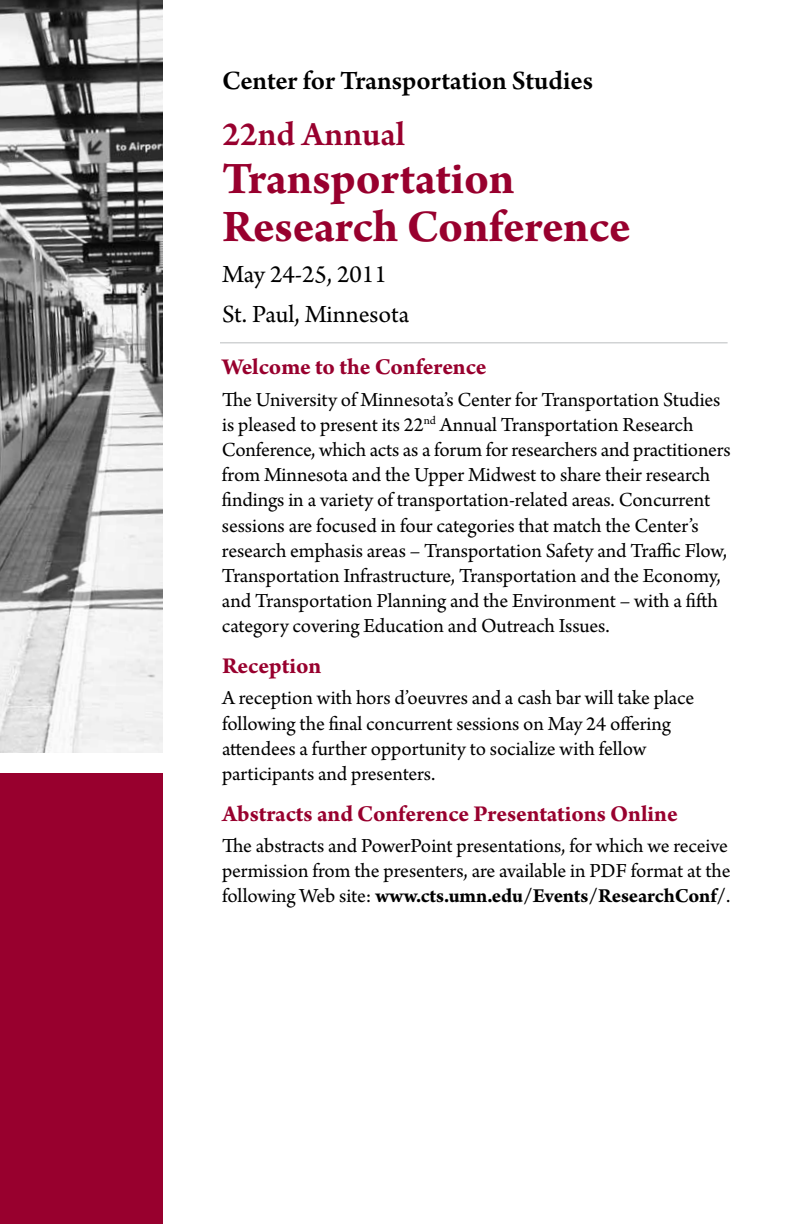
<style>
.page{position:relative;width:792px;height:1224px;background:#fff}
.page>*{position:absolute;margin:0;border:0;box-sizing:border-box;transform-origin:0 0}
.t1{font:700 48px/48px "Arno Pro";letter-spacing:-.005em;color:#98002e}
.t2{font:600 36px "Arno Pro";color:#98002e}
.t3{font:600 28px "Arno Pro";color:#000}
.t4{font:26px/40px "Arno Pro";color:#000}
.t5{font:700 24px "Arno Pro";letter-spacing:-.005em;color:#98002e}
.t6{font:21px/25.2px "Arno Pro";letter-spacing:-.005em;color:#000}
.s1{font-weight:700}
</style>
<div class="page">
<img style="left:0;top:0;width:163px;height:752px">
<hr style="left:220px;top:342px;width:508px;height:2px;background:#d1d3d4">
<div style="left:0;top:774px;width:163px;height:450px;background:#98002e"></div>
<h3 class="t3" style="left:222px;top:64px;width:373px">Center for Transportation Studies</h3>
<h2 class="t2" style="left:222px;top:113px;width:185px">22nd Annual</h2>
<h1 class="t1" style="left:222px;top:157px;width:410px">Transportation<br>Research Conference</h1>
<p class="t4" style="left:222px;top:255px;width:189px">May 24-25, 2011<br>St. Paul, Minnesota</p>
<p class="t5" style="left:222px;top:353px;width:266px">Welcome to the Conference</p>
<p class="t6" style="left:222px;top:388px;width:510px">The University of Minnesota’s Center for Transportation Studies is pleased to present its 22<sup>nd</sup> Annual Transportation Research Conference, which acts as a forum for researchers and practitioners from Minnesota and the Upper Midwest to share their research findings in a variety of transportation-related areas. Concurrent sessions are focused in four categories that match the Center’s research emphasis areas – Transportation Safety and Traffic Flow, Transportation Infrastructure, Transportation and the Economy, and Transportation Planning and the Environment – with a fifth category covering Education and Outreach Issues.</p>
<p class="t5" style="left:222px;top:652px;width:101px">Reception</p>
<p class="t6" style="left:222px;top:687px;width:474px">A reception with hors d’oeuvres and a cash bar will take place following the final concurrent sessions on May 24 offering attendees a further opportunity to socialize with fellow participants and presenters.</p>
<p class="t5" style="left:222px;top:800px;width:457px">Abstracts and Conference Presentations Online</p>
<p class="t6" style="left:222px;top:834px;width:510px">The abstracts and PowerPoint presentations, for which we receive permission from the presenters, are available in PDF format at the following Web site: <span class="s1">www.cts.umn.edu/Events/ResearchConf/</span>.</p>
</div>
